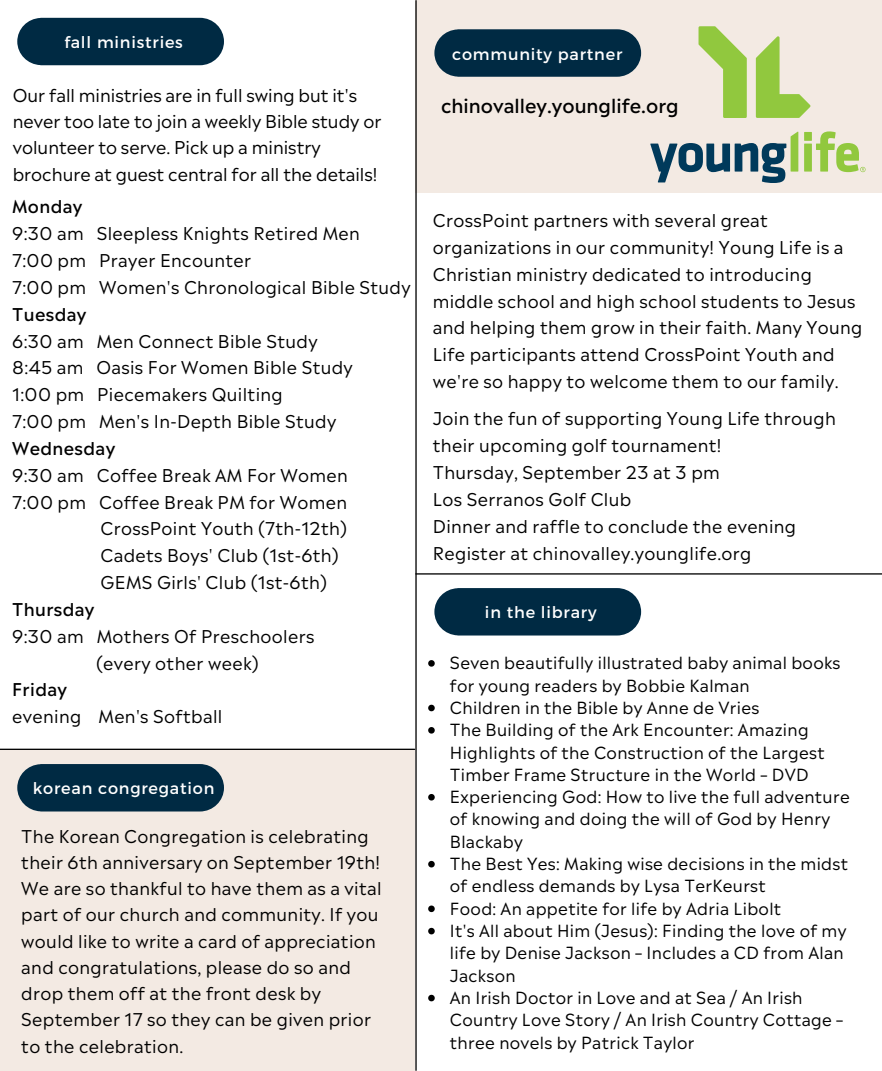
<style>
.page{position:relative;width:882px;height:1071px;background:#fff}
.page>*{position:absolute;margin:0;border:0;box-sizing:border-box;transform-origin:0 0}
.t1{font:500 19.25px "Madera";color:#000}
.t2{font:17.5px/26.2px "Madera";letter-spacing:.02em;color:#000}
.t3{font:17.5px/26.2px "Madera";color:#000}
.t4{font:500 17.5px "Madera";letter-spacing:.02em;color:#000}
.t5{font:16.62px/22.4px "Madera";letter-spacing:.02em;color:#000}
.t6{font:16.1px "Montserrat";letter-spacing:.05em;color:#fff}
</style>
<div class="page">
<hr style="left:416px;top:573px;width:466px;height:2px;background:#000">
<div style="left:0;top:750px;width:415px;height:321px;background:#f3eae3"></div>
<div style="left:415px;top:0;width:467px;height:193px;background:#f3eae3"></div>
<hr style="left:415px;top:1px;width:2px;height:1069px;background:#000">
<hr style="left:0;top:749px;width:415px;height:1px;background:#000">
<div style="left:434px;top:588px;width:207px;height:48px;background:#002a43;border-radius:24px"></div>
<div style="left:17px;top:764px;width:207px;height:48px;background:#002a43;border-radius:24px"></div>
<div style="left:17px;top:18px;width:207px;height:47px;background:#002a43;border-radius:24px"></div>
<div style="left:434px;top:29px;width:207px;height:48px;background:#002a43;border-radius:24px"></div>
<svg style="left:650px;top:26px;width:216px;height:156px"></svg>
<svg style="left:428px;top:660px;width:7px;height:7px"></svg>
<svg style="left:428px;top:705px;width:7px;height:6px"></svg>
<svg style="left:428px;top:727px;width:7px;height:7px"></svg>
<svg style="left:428px;top:794px;width:7px;height:7px"></svg>
<svg style="left:428px;top:861px;width:7px;height:6px"></svg>
<svg style="left:428px;top:906px;width:7px;height:6px"></svg>
<svg style="left:428px;top:928px;width:7px;height:6px"></svg>
<svg style="left:428px;top:995px;width:7px;height:6px"></svg>
<p class="t6" style="left:64px;top:32px;width:120px">fall ministries</p>
<p class="t3" style="left:13px;top:80px;width:370px">Our fall ministries are in full swing but it's never too late to join a weekly Bible study or volunteer to serve. Pick up a ministry brochure at guest central for all the details!</p>
<p class="t4" style="left:12px;top:191px;width:72px">Monday</p>
<p class="t2" style="left:12px;top:218px;width:349px">9:30 am Sleepless Knights Retired Men</p>
<p class="t2" style="left:12px;top:245px;width:241px">7:00 pm Prayer Encounter</p>
<p class="t2" style="left:12px;top:272px;width:400px">7:00 pm Women's Chronological Bible Study</p>
<p class="t4" style="left:12px;top:299px;width:76px">Tuesday</p>
<p class="t2" style="left:12px;top:326px;width:307px">6:30 am Men Connect Bible Study</p>
<p class="t2" style="left:12px;top:352px;width:342px">8:45 am Oasis For Women Bible Study</p>
<p class="t2" style="left:12px;top:379px;width:272px">1:00 pm Piecemakers Quilting</p>
<p class="t2" style="left:12px;top:406px;width:326px">7:00 pm Men's In-Depth Bible Study</p>
<p class="t4" style="left:12px;top:433px;width:105px">Wednesday</p>
<p class="t2" style="left:12px;top:460px;width:337px">9:30 am Coffee Break AM For Women</p>
<p class="t2" style="left:12px;top:487px;width:336px">7:00 pm Coffee Break PM for Women</p>
<p class="t2" style="left:100px;top:513px;width:248px">CrossPoint Youth (7th-12th)</p>
<p class="t2" style="left:100px;top:540px;width:240px">Cadets Boys' Club (1st-6th)</p>
<p class="t2" style="left:100px;top:567px;width:228px">GEMS Girls' Club (1st-6th)</p>
<p class="t4" style="left:12px;top:594px;width:84px">Thursday</p>
<p class="t2" style="left:12px;top:621px;width:304px">9:30 am Mothers Of Preschoolers</p>
<p class="t2" style="left:96px;top:648px;width:164px">(every other week)</p>
<p class="t4" style="left:12px;top:674px;width:56px">Friday</p>
<p class="t2" style="left:12px;top:701px;width:212px">evening Men's Softball</p>
<p class="t6" style="left:33px;top:778px;width:183px">korean congregation</p>
<p class="t2" style="left:21px;top:821px;width:362px">The Korean Congregation is celebrating their 6th anniversary on September 19th!<br>We are so thankful to have them as a vital part of our church and community. If you would like to write a card of appreciation and congratulations, please do so and drop them off at the front desk by September 17 so they can be given prior to the celebration.</p>
<p class="t6" style="left:452px;top:44px;width:172px">community partner</p>
<p class="t1" style="left:441px;top:89px;width:239px">chinovalley.younglife.org</p>
<p class="t2" style="left:433px;top:205px;width:431px;line-height:26.8px">CrossPoint partners with several great organizations in our community! Young Life is a Christian ministry dedicated to introducing middle school and high school students to Jesus and helping them grow in their faith. Many Young Life participants attend CrossPoint Youth and we're so happy to welcome them to our family.</p>
<p class="t2" style="left:433px;top:403px;width:405px;line-height:26.8px">Join the fun of supporting Young Life through their upcoming golf tournament!</p>
<p class="t2" style="left:433px;top:457px;width:289px">Thursday, September 23 at 3 pm</p>
<p class="t2" style="left:433px;top:484px;width:200px">Los Serranos Golf Club</p>
<p class="t2" style="left:433px;top:511px;width:365px">Dinner and raffle to conclude the evening</p>
<p class="t2" style="left:433px;top:538px;width:320px">Register at chinovalley.younglife.org</p>
<p class="t6" style="left:485px;top:602px;width:113px">in the library</p>
<p class="t5" style="left:450px;top:650px;width:392px">Seven beautifully illustrated baby animal books for young readers by Bobbie Kalman</p>
<p class="t5" style="left:450px;top:694px;width:311px">Children in the Bible by Anne de Vries</p>
<p class="t5" style="left:450px;top:717px;width:377px">The Building of the Ark Encounter: Amazing<br>Highlights of the Construction of the Largest<br>Timber Frame Structure in the World – DVD</p>
<p class="t5" style="left:450px;top:784px;width:401px">Experiencing God: How to live the full adventure of knowing and doing the will of God by Henry<br>Blackaby</p>
<p class="t5" style="left:450px;top:850px;width:400px">The Best Yes: Making wise decisions in the midst of endless demands by Lysa TerKeurst</p>
<p class="t5" style="left:450px;top:895px;width:333px">Food: An appetite for life by Adria Libolt</p>
<p class="t5" style="left:450px;top:917px;width:398px">It's All about Him (Jesus): Finding the love of my life by Denise Jackson – Includes a CD from Alan<br>Jackson</p>
<p class="t5" style="left:450px;top:984px;width:395px">An Irish Doctor in Love and at Sea / An Irish<br>Country Love Story / An Irish Country Cottage – three novels by Patrick Taylor</p>
</div>
